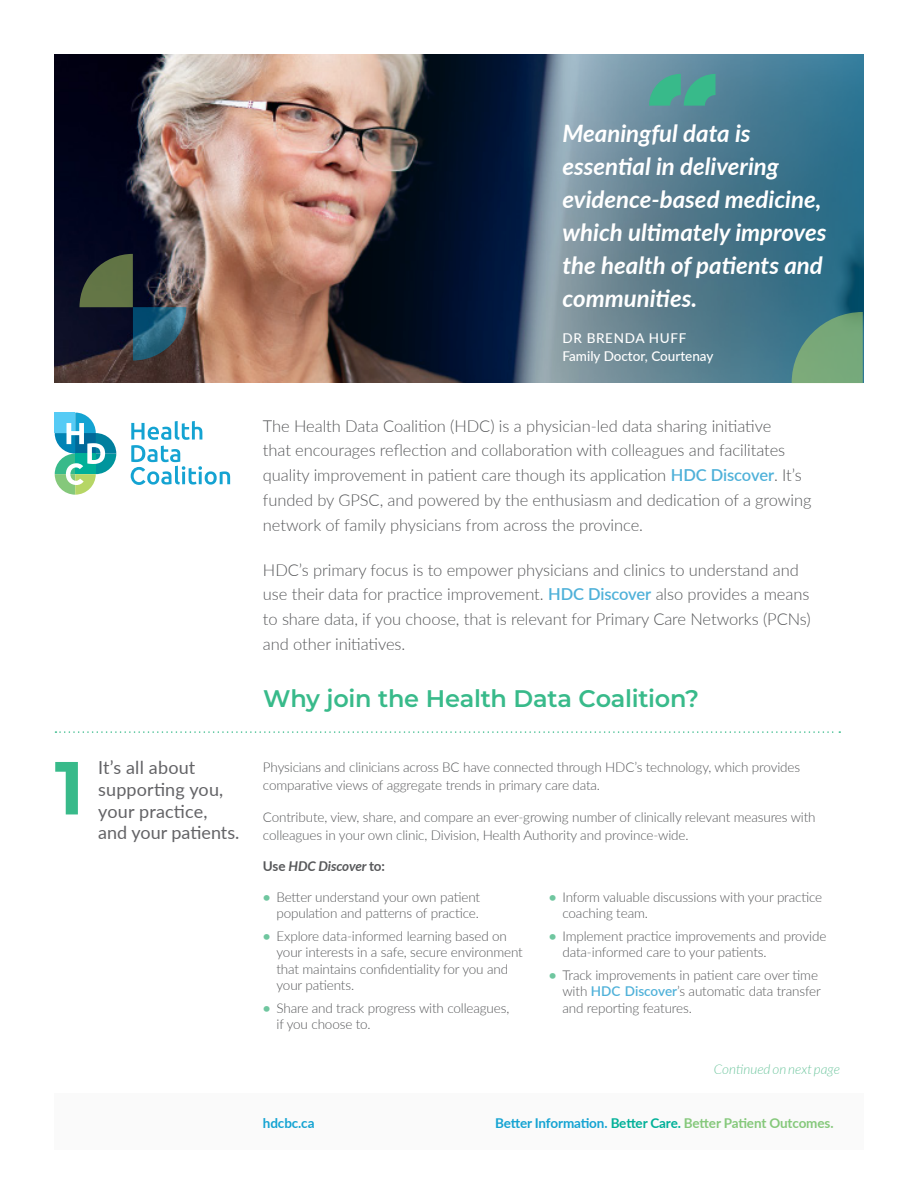
<style>
.page{position:relative;width:918px;height:1188px;background:#fff}
.page>*{position:absolute;margin:0;border:0;box-sizing:border-box;transform-origin:0 0}
.t1{font:700 75px "Montserrat";color:#38ba8a}
.Intro{font:italic 700 24px "Lato";color:#fff}
.t2{font:600 24px "Montserrat";letter-spacing:-.01em;color:#38ba8a}
.t3{font:18px/21.6px "Lato";letter-spacing:.01em;color:#636366}
.Intro-2{font:300 16.5px/24.8px "Lato";letter-spacing:-.005em;color:#57585a}
.Body{font:300 13.5px/16.5px "Lato";letter-spacing:-.01em;color:#57585a}
.t4{font:700 13.5px "Lato";letter-spacing:-.015em;color:#85c87b}
.Intro-3{font:500 13.5px "Lato";color:#fff}
.Body-2{font:italic 300 13.5px "Lato";color:#6fc69f}
.Body-3{font:italic 700 13.5px "Lato";letter-spacing:-.01em;color:#57585a}
.Intro-4{font:500 13.5px "Lato";letter-spacing:.05em;color:#fff}
.t5{font:700 13.5px "Lato";letter-spacing:-.01em;color:#14a3d2}
.s1{font-weight:600;color:#4fb1d9}
.s2{font-style:normal}
.s3{font-weight:700;color:#6fc69f}
.s4{color:#14a3d2}
.s5{color:#00b098}
</style>
<div class="page">
<svg style="left:55px;top:731px;width:785px;height:2px"></svg>
<div style="left:54px;top:1094px;width:810px;height:56px;background:#fafafa"></div>
<svg style="left:55px;top:413px;width:61px;height:82px"></svg>
<svg style="left:131px;top:421px;width:99px;height:64px"></svg>
<img style="left:54px;top:54px;width:810px;height:329px">
<svg style="left:649px;top:74px;width:66px;height:32px"></svg>
<svg style="left:80px;top:254px;width:106px;height:107px"></svg>
<svg style="left:792px;top:312px;width:71px;height:71px"></svg>
<p class="Intro" style="left:562px;top:116px;width:190px">Meaningful data is</p>
<p class="Intro" style="left:562px;top:149px;width:218px">essential in delivering</p>
<p class="Intro" style="left:562px;top:182px;width:260px">evidence-based medicine,</p>
<p class="Intro" style="left:562px;top:215px;width:265px">which ultimately improves</p>
<p class="Intro" style="left:562px;top:248px;width:262px">the health of patients and</p>
<p class="Intro" style="left:562px;top:281px;width:136px">communities.</p>
<p class="Intro-4" style="left:562px;top:328px;width:126px">DR BRENDA HUFF</p>
<p class="Intro-3" style="left:562px;top:346px;width:153px">Family Doctor, Courtenay</p>
<p class="t1" style="left:55px;top:734px;width:31px">1</p>
<p class="Intro-2" style="left:263px;top:413px;width:550px">The Health Data Coalition (HDC) is a physician-led data sharing initiative<br>that encourages reflection and collaboration with colleagues and facilitates quality improvement in patient care though its application <span class="s1">HDC Discover</span>. It’s funded by GPSC, and powered by the enthusiasm and dedication of a growing network of family physicians from across the province.</p>
<p class="Intro-2" style="left:263px;top:557px;width:549px">HDC’s primary focus is to empower physicians and clinics to understand and use their data for practice improvement. <span class="s1">HDC Discover</span> also provides a means to share data, if you choose, that is relevant for Primary Care Networks (PCNs) and other initiatives.</p>
<p class="t2" style="left:263px;top:681px;width:437px">Why join the Health Data Coalition?</p>
<h2 class="t3" style="left:98px;top:756px;width:143px">It’s all about supporting you, your practice, and your patients.</h2>
<p class="Body" style="left:263px;top:758px;width:539px;line-height:18px">Physicians and clinicians across BC have connected through HDC’s technology, which provides comparative views of aggregate trends in primary care data.</p>
<p class="Body" style="left:263px;top:808px;width:554px;line-height:18px">Contribute, view, share, and compare an ever-growing number of clinically relevant measures with colleagues in your own clinic, Division, Health Authority and province-wide.</p>
<p class="Body-3" style="left:263px;top:857px;width:123px"><span class="s2">Use</span> HDC Discover <span class="s2">to:</span></p>
<p class="Body" style="left:263px;top:888px;width:219px;text-align:right"><span class="s3">•</span> Better understand your own patient population and patterns of practice.</p>
<p class="Body" style="left:276px;top:927px;width:248px;text-indent:-14px"><span class="s3">•</span> Explore data-informed learning based on your interests in a safe, secure environment that maintains confidentiality for you and your patients.</p>
<p class="Body" style="left:276px;top:999px;width:234px;text-indent:-14px"><span class="s3">•</span> Share and track progress with colleagues, if you choose to.</p>
<p class="Body-2" style="left:714px;top:1059px;width:128px">Continued on next page</p>
<p class="Body" style="left:562px;top:888px;width:261px;text-indent:-14px"><span class="s3">•</span> Inform valuable discussions with your practice coaching team.</p>
<p class="Body" style="left:562px;top:927px;width:265px;text-indent:-14px"><span class="s3">•</span> Implement practice improvements and provide data-informed care to your patients.</p>
<p class="Body" style="left:562px;top:966px;width:260px;text-indent:-14px"><span class="s3">•</span> Track improvements in patient care over time with <span class="s1">HDC Discover</span>’s automatic data transfer and reporting features.</p>
<p class="t5" style="left:263px;top:1113px;width:53px">hdcbc.ca</p>
<p class="t4" style="left:495px;top:1113px;width:340px"><span class="s4">Better Information.</span> <span class="s5">Better Care.</span> Better Patient Outcomes.</p>
</div>
